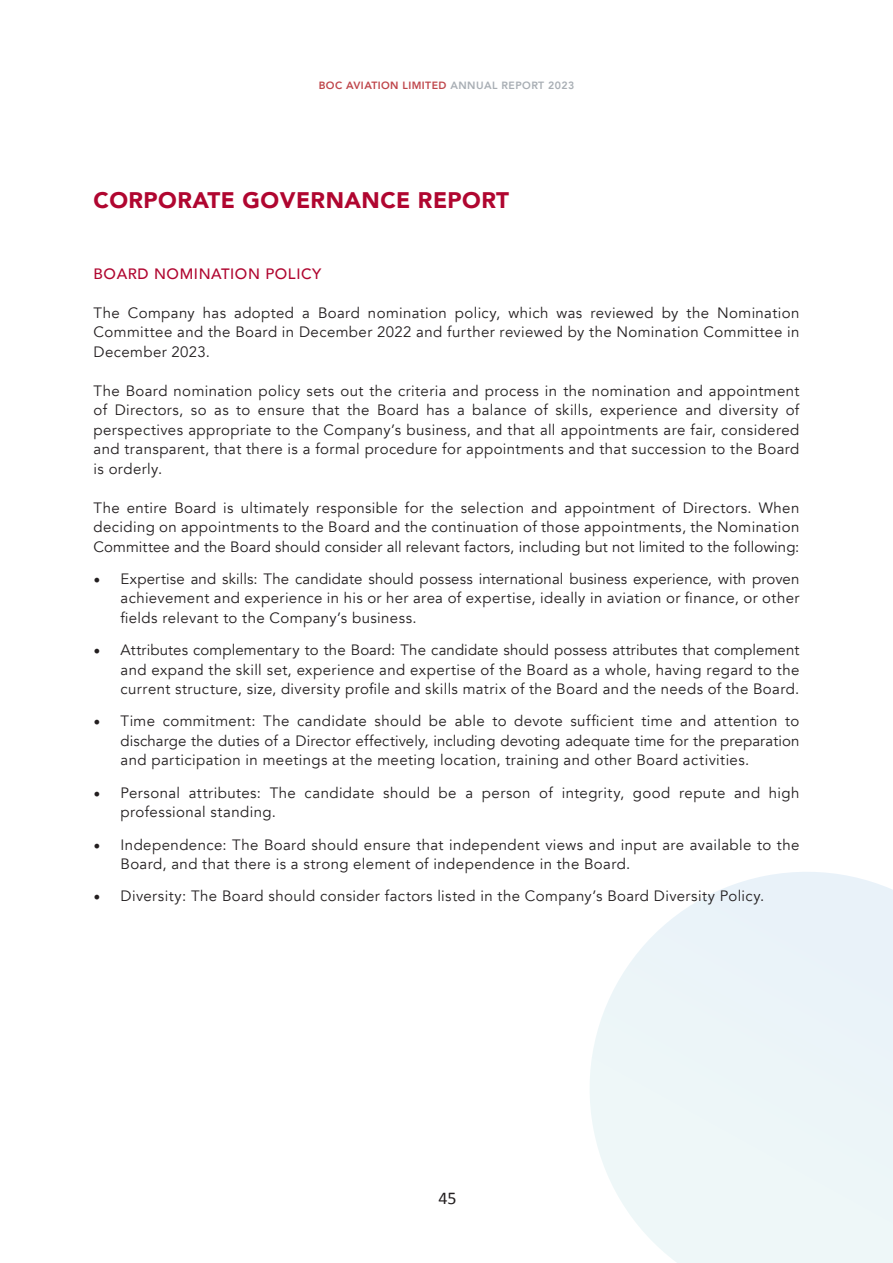
<style>
.page{position:relative;width:893px;height:1263px;background:#fff}
.page>*{position:absolute;margin:0;border:0;box-sizing:border-box;transform-origin:0 0}
.t1{font:900 22.5px "Avenir";letter-spacing:.02em;color:#b00630}
.t2{font:18px "Calibri";color:#231f20}
.t3{font:15px/19.5px "Avenir";letter-spacing:.025em;color:#231f20;text-align:justify}
.t4{font:500 15px "Avenir";letter-spacing:.04em;color:#b00630}
.t5{font:800 10.5px "Avenir";letter-spacing:.04em;color:#bf464b}
.s1{color:#a8aeb4}
.s2{font-family:"Minion Pro";font-size:18px}
</style>
<div class="page">
<svg style="left:590px;top:872px;width:303px;height:391px;background:#eef6f9"></svg>
<p class="t5" style="left:319px;top:77px;width:257px">BOC AVIATION LIMITED <span class="s1">ANNUAL REPORT 2023</span></p>
<p class="t1" style="left:94px;top:181px;width:417px">CORPORATE GOVERNANCE REPORT</p>
<p class="t4" style="left:94px;top:260px;width:229px">BOARD NOMINATION POLICY</p>
<p class="t3" style="left:94px;top:303px;width:707px">The Company has adopted a Board nomination policy, which was reviewed by the Nomination Committee and the Board in December 2022 and further reviewed by the Nomination Committee in December 2023.</p>
<p class="t3" style="left:94px;top:381px;width:707px">The Board nomination policy sets out the criteria and process in the nomination and appointment of Directors, so as to ensure that the Board has a balance of skills, experience and diversity of perspectives appropriate to the Company’s business, and that all appointments are fair, considered and transparent, that there is a formal procedure for appointments and that succession to the Board is orderly.</p>
<p class="t3" style="left:94px;top:498px;width:707px">The entire Board is ultimately responsible for the selection and appointment of Directors. When deciding on appointments to the Board and the continuation of those appointments, the Nomination Committee and the Board should consider all relevant factors, including but not limited to the following:</p>
<p class="t3" style="left:121px;top:569px;width:680px;text-indent:-27px"><span class="s2">•</span> Expertise and skills: The candidate should possess international business experience, with proven achievement and experience in his or her area of expertise, ideally in aviation or finance, or other fields relevant to the Company’s business.</p>
<p class="t3" style="left:121px;top:640px;width:680px;text-indent:-27px"><span class="s2">•</span> Attributes complementary to the Board: The candidate should possess attributes that complement and expand the skill set, experience and expertise of the Board as a whole, having regard to the current structure, size, diversity profile and skills matrix of the Board and the needs of the Board.</p>
<p class="t3" style="left:121px;top:712px;width:680px;text-indent:-27px"><span class="s2">•</span> Time commitment: The candidate should be able to devote sufficient time and attention to discharge the duties of a Director effectively, including devoting adequate time for the preparation and participation in meetings at the meeting location, training and other Board activities.</p>
<p class="t3" style="left:121px;top:783px;width:680px;text-indent:-27px"><span class="s2">•</span> Personal attributes: The candidate should be a person of integrity, good repute and high professional standing.</p>
<p class="t3" style="left:121px;top:835px;width:680px;text-indent:-27px"><span class="s2">•</span> Independence: The Board should ensure that independent views and input are available to the<br>Board, and that there is a strong element of independence in the Board.</p>
<p class="t3" style="left:94px;top:887px;width:672px"><span class="s2">•</span> Diversity: The Board should consider factors listed in the Company’s Board Diversity Policy.</p>
<p class="t2" style="left:438px;top:1185px;width:20px">45</p>
</div>
